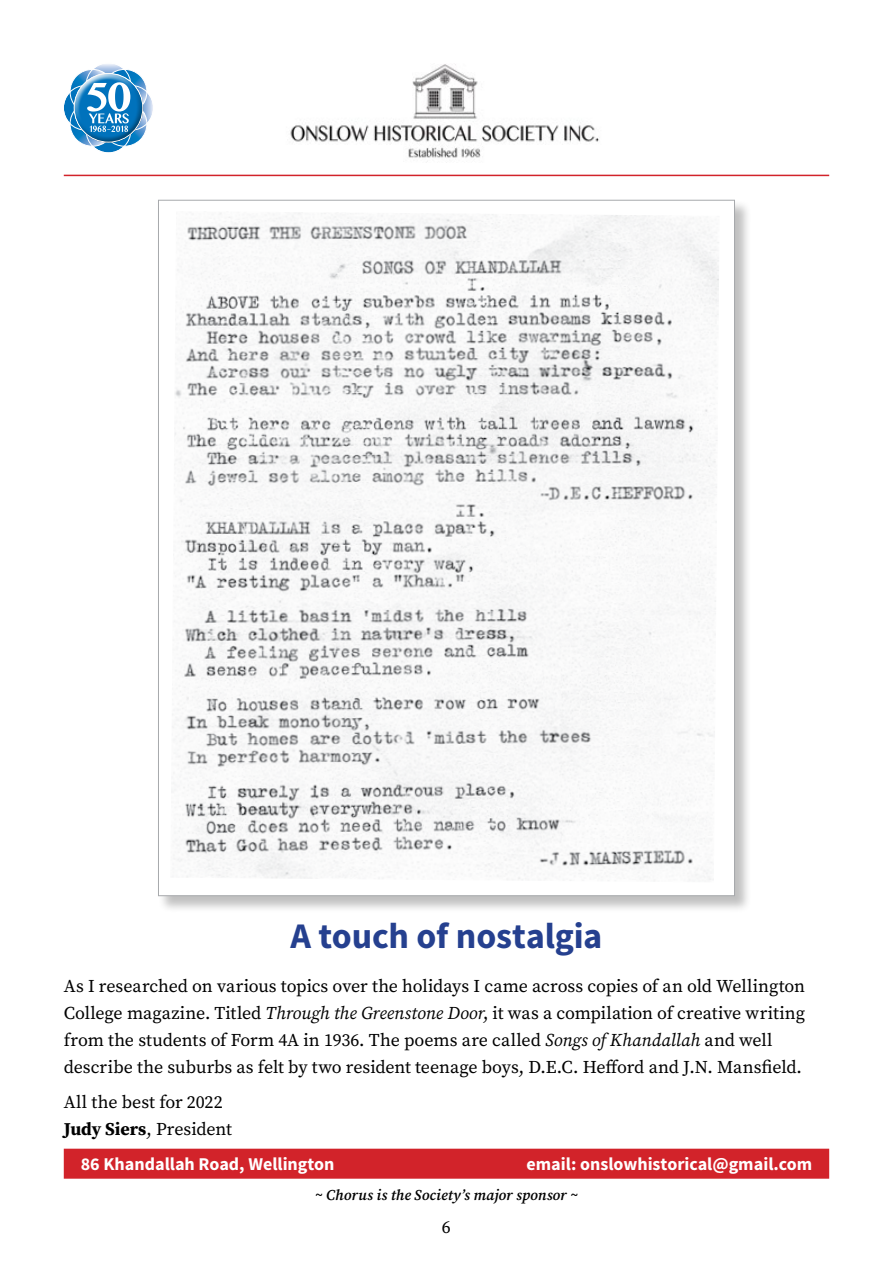
<style>
.page{position:relative;width:893px;height:1263px;background:#fff}
.page>*{position:absolute;margin:0;border:0;box-sizing:border-box;transform-origin:0 0}
.t1{font:700 36px "Source Sans Pro";letter-spacing:-.01em;color:#25408f}
.t2{font:18px/27px "Source Serif Pro";letter-spacing:-.005em;color:#000}
.t3{font:700 18px "Source Sans Pro";color:#fff}
.t4{font:italic 600 15px "Source Serif Pro";letter-spacing:.005em;color:#000}
.s1{font-style:italic}
.s2{font-weight:700}
</style>
<div class="page">
<div style="left:64px;top:1149px;width:765px;height:30px;background:#d2232a"></div>
<img style="left:290px;top:64px;width:309px;height:98px">
<hr style="left:64px;top:175px;width:765px;height:1px;background:#d2232a">
<svg style="left:86px;top:63px;width:45px;height:44px"></svg>
<svg style="left:63px;top:86px;width:45px;height:44px"></svg>
<svg style="left:109px;top:86px;width:45px;height:44px"></svg>
<svg style="left:66px;top:66px;width:84px;height:84px"></svg>
<div style="left:158px;top:200px;width:593px;height:713px;background:#000;opacity:.25"></div>
<div style="left:158px;top:200px;width:577px;height:696px;background:#fff;border:1px solid #a7a9ac"></div>
<img style="left:171px;top:213px;width:548px;height:668px">
<h1 class="t1" style="left:290px;top:913px;width:314px">A touch of nostalgia</h1>
<p class="t2" style="left:64px;top:972px;width:743px">As I researched on various topics over the holidays I came across copies of an old Wellington College magazine. Titled <span class="s1">Through the Greenstone Door</span>, it was a compilation of creative writing from the students of Form 4A in 1936. The poems are called <span class="s1">Songs of Khandallah</span> and well describe the suburbs as felt by two resident teenage boys, D.E.C. Hefford and J.N. Mansfield.</p>
<p class="t2" style="left:64px;top:1089px;width:170px">All the best for 2022<br><span class="s2">Judy Siers</span>, President</p>
<p class="t3" style="left:81px;top:1153px;width:255px">86 Khandallah Road, Wellington</p>
<p class="t3" style="left:527px;top:1153px;width:287px">email: onslowhistorical@gmail.com</p>
<p class="t4" style="left:315px;top:1186px;width:265px">~ Chorus is the Society’s major sponsor ~</p>
<p class="t2" style="left:442px;top:1213px;width:10px">6</p>
</div>
